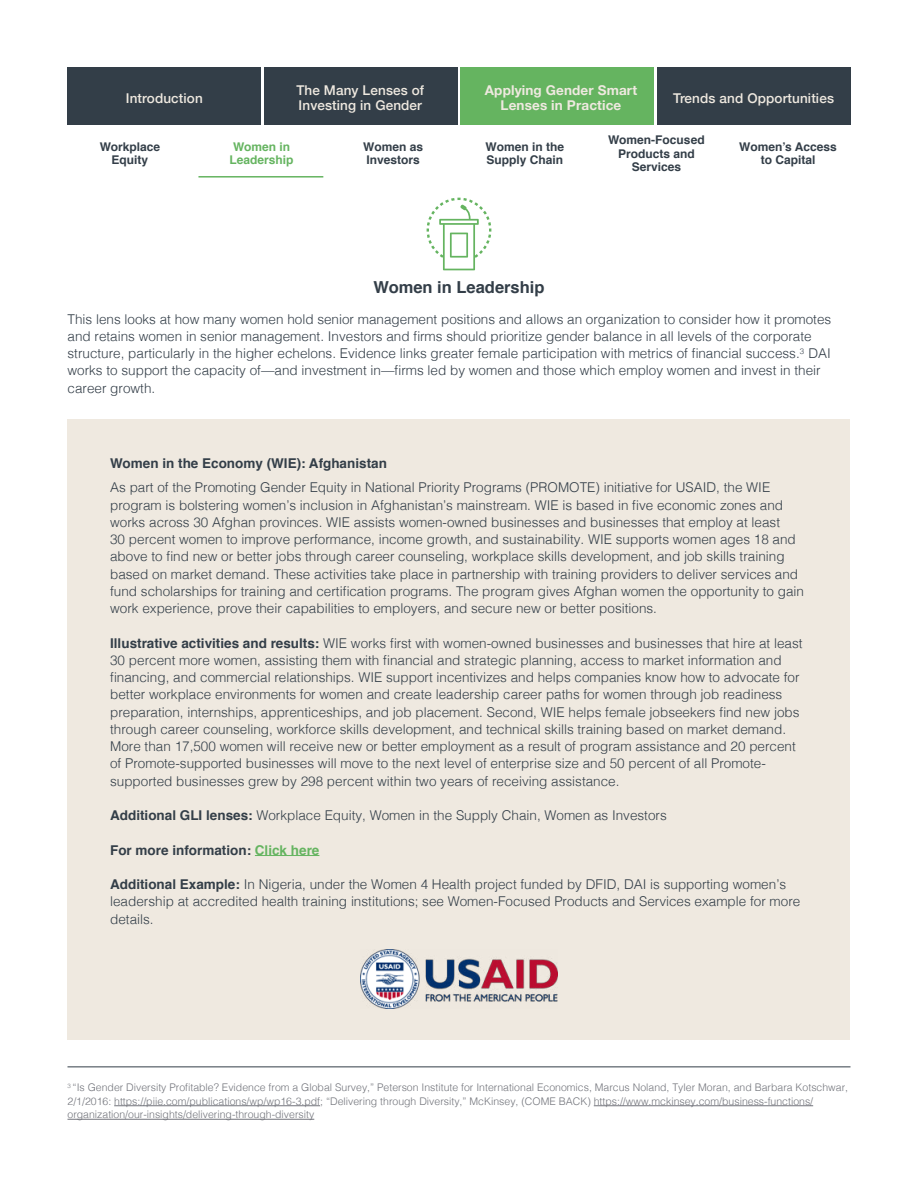
<style>
.page{position:relative;width:918px;height:1188px;background:#fff}
.page>*{position:absolute;margin:0;border:0;box-sizing:border-box;transform-origin:0 0}
.t1{font:700 16.5px "Helvetica";color:#333e48}
.t2{font:300 13.5px/17.2px "Helvetica";color:#333e48}
.t3{font:500 13.5px/15px "Helvetica Neue";letter-spacing:.01em;color:#efe9e0}
.t4{font:700 13.5px "Helvetica";color:#333e48}
.t5{font:700 13.5px/15px "Helvetica Neue";letter-spacing:.01em;color:#efe9e0;text-align:center}
.t6{font:700 12px/13.5px "Helvetica";color:#333e48;text-align:center}
.t7{font:700 12px/13.5px "Helvetica";color:#65b460}
.t8{font:300 10.5px/13.5px "Helvetica";color:#72747b}
.s1{font-weight:700}
.s2{color:#65b460}
</style>
<div class="page">
<svg style="left:426px;top:197px;width:66px;height:73px"></svg>
<div style="left:68px;top:419px;width:782px;height:621px;background:#efe9e0"></div>
<hr style="left:255px;top:855px;width:64px;height:1px;background:#65b460">
<img style="left:360px;top:950px;width:198px;height:58px">
<hr style="left:114px;top:1105px;width:206px;height:1px;background:#72747b">
<hr style="left:594px;top:1105px;width:219px;height:1px;background:#72747b">
<hr style="left:68px;top:1119px;width:246px;height:1px;background:#72747b">
<hr style="left:68px;top:1067px;width:782px;height:1px;background:#333e48">
<div style="left:68px;top:68px;width:193px;height:57px;background:#333e48"></div>
<div style="left:264px;top:68px;width:194px;height:57px;background:#333e48"></div>
<div style="left:460px;top:68px;width:194px;height:57px;background:#65b460"></div>
<div style="left:657px;top:68px;width:193px;height:57px;background:#333e48"></div>
<hr style="left:198px;top:176px;width:125px;height:2px;background:#65b460">
<p class="t3" style="left:126px;top:89px;width:79px">Introduction</p>
<p class="t3" style="left:296px;top:82px;width:129px">The Many Lenses of<br>Investing in Gender</p>
<p class="t5" style="left:485px;top:83px;width:154px">Applying Gender Smart<br>Lenses in Practice</p>
<p class="t3" style="left:673px;top:89px;width:162px">Trends and Opportunities</p>
<p class="t6" style="left:100px;top:140px;width:62px">Workplace<br>Equity</p>
<p class="t7" style="left:230px;top:140px;width:66px">Women in<br>Leadership</p>
<p class="t6" style="left:363px;top:140px;width:61px;text-align:left">Women as<br>Investors</p>
<p class="t6" style="left:486px;top:140px;width:80px;text-align:left">Women in the<br>Supply Chain</p>
<p class="t6" style="left:608px;top:133px;width:98px">Women-Focused<br>Products and<br>Services</p>
<p class="t6" style="left:739px;top:140px;width:99px">Women’s Access to Capital</p>
<p class="t1" style="left:373px;top:273px;width:173px">Women in Leadership</p>
<p class="t2" style="left:67px;top:309px;width:765px">This lens looks at how many women hold senior management positions and allows an organization to consider how it promotes and retains women in senior management. Investors and firms should prioritize gender balance in all levels of the corporate structure, particularly in the higher echelons. Evidence links greater female participation with metrics of financial success.<sup>3</sup> DAI works to support the capacity of—and investment in—firms led by women and those which employ women and invest in their career growth.</p>
<p class="t4" style="left:110px;top:452px;width:278px">Women in the Economy (WIE): Afghanistan</p>
<p class="t2" style="left:110px;top:478px;width:695px">As part of the Promoting Gender Equity in National Priority Programs (PROMOTE) initiative for USAID, the WIE program is bolstering women’s inclusion in Afghanistan’s mainstream. WIE is based in five economic zones and works across 30 Afghan provinces. WIE assists women-owned businesses and businesses that employ at least<br>30 percent women to improve performance, income growth, and sustainability. WIE supports women ages 18 and above to find new or better jobs through career counseling, workplace skills development, and job skills training based on market demand. These activities take place in partnership with training providers to deliver services and fund scholarships for training and certification programs. The program gives Afghan women the opportunity to gain work experience, prove their capabilities to employers, and secure new or better positions.</p>
<p class="t2" style="left:110px;top:633px;width:694px"><span class="s1">Illustrative activities and results:</span> WIE works first with women-owned businesses and businesses that hire at least 30 percent more women, assisting them with financial and strategic planning, access to market information and financing, and commercial relationships. WIE support incentivizes and helps companies know how to advocate for better workplace environments for women and create leadership career paths for women through job readiness preparation, internships, apprenticeships, and job placement. Second, WIE helps female jobseekers find new jobs through career counseling, workforce skills development, and technical skills training based on market demand.<br>More than 17,500 women will receive new or better employment as a result of program assistance and 20 percent of Promote-supported businesses will move to the next level of enterprise size and 50 percent of all Promote&shy;supported businesses grew by 298 percent within two years of receiving assistance.</p>
<p class="t2" style="left:110px;top:806px;width:558px"><span class="s1">Additional GLI lenses:</span> Workplace Equity, Women in the Supply Chain, Women as Investors</p>
<p class="t4" style="left:110px;top:839px;width:211px">For more information: <span class="s2">Click here</span></p>
<p class="t2" style="left:110px;top:875px;width:692px"><span class="s1">Additional Example:</span> In Nigeria, under the Women 4 Health project funded by DFID, DAI is supporting women’s leadership at accredited health training institutions; see Women-Focused Products and Services example for more details.</p>
<p class="t8" style="left:68px;top:1080px;width:782px"><sup>3</sup> “Is Gender Diversity Profitable? Evidence from a Global Survey,” Peterson Institute for International Economics, Marcus Noland, Tyler Moran, and Barbara Kotschwar,<br>2/1/2016: https://piie.com/publications/wp/wp16-3.pdf; “Delivering through Diversity,” McKinsey, (COME BACK) https://www.mckinsey.com/business-functions/ organization/our-insights/delivering-through-diversity</p>
</div>
